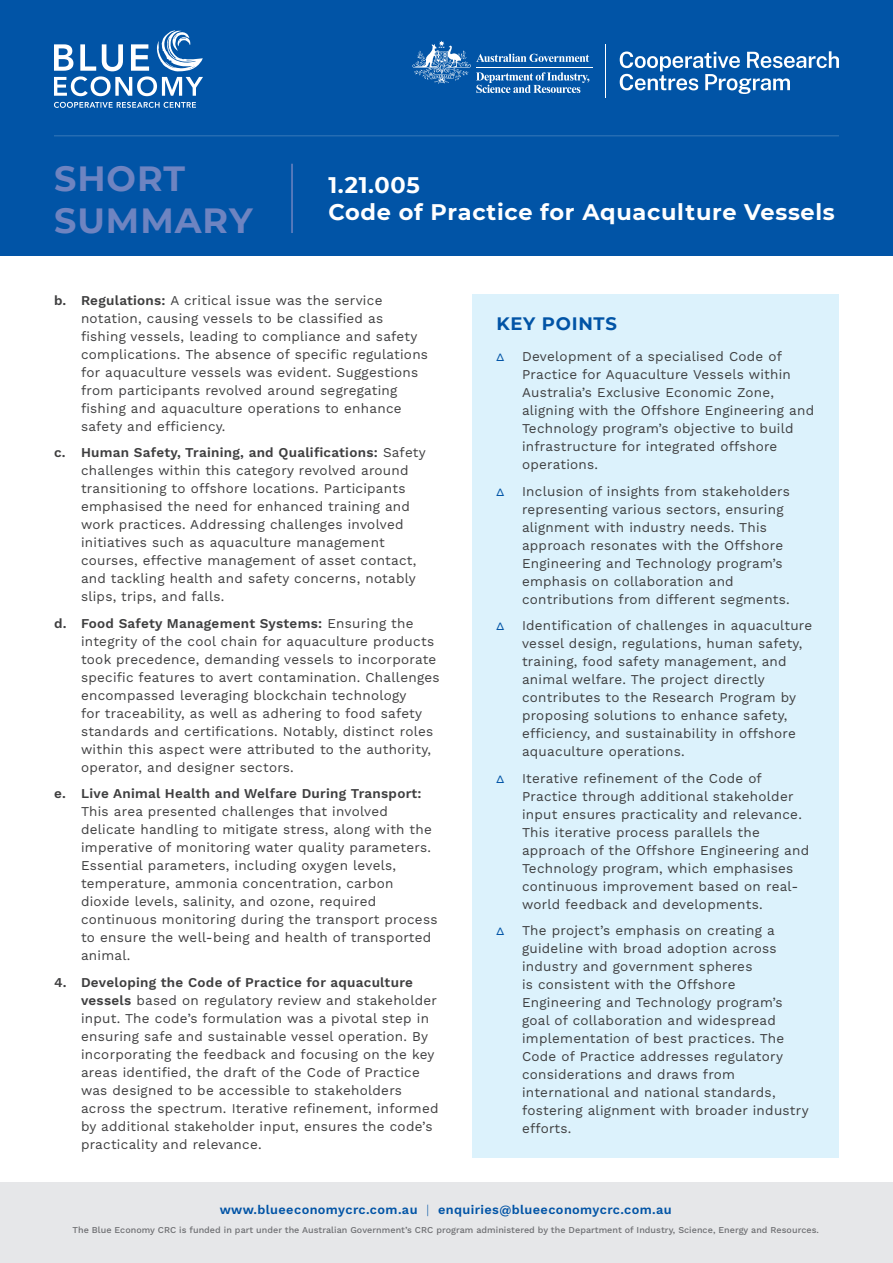
<style>
.page{position:relative;width:893px;height:1263px;background:#fff}
.page>*{position:absolute;margin:0;border:0;box-sizing:border-box;transform-origin:0 0}
.t1{font:700 34.95px/42px "Montserrat";letter-spacing:.03em;color:#6e84c1}
.t2{font:700 22.5px/27px "Montserrat";letter-spacing:.03em;color:#fff}
.t3{font:700 18px "Montserrat";letter-spacing:.04em;color:#0154a6}
.t4{font:13.5px/18px "Work Sans";letter-spacing:.02em;color:#3e3e3f}
.t5{font:600 13.5px "Work Sans";letter-spacing:.02em;color:#3e3e3f}
.t6{font:600 12.75px "Work Sans";letter-spacing:.03em;color:#0154a6}
.t7{font:500 10.5px "Montserrat";color:#0154a6}
.t8{font:500 9px "Work Sans";letter-spacing:.005em;color:#6c6d70}
.s1{font-weight:600}
.s2{font-weight:300}
</style>
<div class="page">
<div style="left:0;top:0;width:893px;height:255px;background:#0154a6"></div>
<svg style="left:54px;top:102px;width:142px;height:6px"></svg>
<svg style="left:54px;top:30px;width:149px;height:66px"></svg>
<hr style="left:54px;top:135px;width:785px;height:2px;background:#fff">
<div style="left:0;top:1182px;width:893px;height:81px;background:#e6e7e9"></div>
<hr style="left:291px;top:164px;width:2px;height:69px;background:#6e84c1">
<svg style="left:620px;top:51px;width:219px;height:43px"></svg>
<hr style="left:605px;top:44px;width:1px;height:54px;background:#fff">
<svg style="left:412px;top:41px;width:177px;height:52px"></svg>
<hr style="left:476px;top:67px;width:117px;height:1px;background:#fff">
<div style="left:472px;top:294px;width:367px;height:864px;background:#dcf2fc"></div>
<h1 class="t1" style="left:54px;top:156px;width:200px">SHORT<br>SUMMARY</h1>
<h2 class="t2" style="left:328px;top:170px;width:508px">1.21.005<br>Code of Practice for Aquaculture Vessels</h2>
<p class="t4" style="left:81px;top:291px;width:349px;text-indent:-27px"><span class="s1">b. Regulations:</span> A critical issue was the service notation, causing vessels to be classified as fishing vessels, leading to compliance and safety complications. The absence of specific regulations for aquaculture vessels was evident. Suggestions from participants revolved around segregating fishing and aquaculture operations to enhance safety and efficiency.</p>
<p class="t4" style="left:81px;top:443px;width:346px;text-indent:-27px"><span class="s1">c. Human Safety, Training, and Qualifications:</span> Safety challenges within this category revolved around transitioning to offshore locations. Participants emphasised the need for enhanced training and work practices. Addressing challenges involved initiatives such as aquaculture management courses, effective management of asset contact, and tackling health and safety concerns, notably slips, trips, and falls.</p>
<p class="t4" style="left:81px;top:613px;width:360px;text-indent:-27px"><span class="s1">d. Food Safety Management Systems:</span> Ensuring the integrity of the cool chain for aquaculture products took precedence, demanding vessels to incorporate specific features to avert contamination. Challenges encompassed leveraging blockchain technology<br>for traceability, as well as adhering to food safety standards and certifications. Notably, distinct roles within this aspect were attributed to the authority, operator, and designer sectors.</p>
<p class="t5" style="left:54px;top:783px;width:369px">e. Live Animal Health and Welfare During Transport:</p>
<p class="t4" style="left:81px;top:802px;width:358px">This area presented challenges that involved delicate handling to mitigate stress, along with the imperative of monitoring water quality parameters.<br>Essential parameters, including oxygen levels, temperature, ammonia concentration, carbon dioxide levels, salinity, and ozone, required continuous monitoring during the transport process to ensure the well-being and health of transported animal.</p>
<p class="t4" style="left:81px;top:972px;width:359px;text-indent:-27px"><span class="s1">4. Developing the Code of Practice for aquaculture vessels</span> based on regulatory review and stakeholder input. The code’s formulation was a pivotal step in ensuring safe and sustainable vessel operation. By incorporating the feedback and focusing on the key areas identified, the draft of the Code of Practice was designed to be accessible to stakeholders across the spectrum. Iterative refinement, informed by additional stakeholder input, ensures the code’s practicality and relevance.</p>
<h3 class="t3" style="left:496px;top:311px;width:122px">KEY POINTS</h3>
<p class="t7" style="left:496px;top:350px;width:9px">∆</p>
<p class="t4" style="left:522px;top:347px;width:294px">Development of a specialised Code of Practice for Aquaculture Vessels within Australia’s Exclusive Economic Zone, aligning with the Offshore Engineering and Technology program’s objective to build infrastructure for integrated offshore operations.</p>
<p class="t7" style="left:496px;top:485px;width:9px">∆</p>
<p class="t4" style="left:522px;top:481px;width:269px">Inclusion of insights from stakeholders representing various sectors, ensuring alignment with industry needs. This approach resonates with the Offshore Engineering and Technology program’s emphasis on collaboration and contributions from different segments.</p>
<p class="t7" style="left:496px;top:619px;width:9px">∆</p>
<p class="t4" style="left:522px;top:616px;width:292px">Identification of challenges in aquaculture vessel design, regulations, human safety, training, food safety management, and animal welfare. The project directly contributes to the Research Program by proposing solutions to enhance safety, efficiency, and sustainability in offshore aquaculture operations.</p>
<p class="t7" style="left:496px;top:772px;width:9px">∆</p>
<p class="t4" style="left:522px;top:768px;width:289px">Iterative refinement of the Code of Practice through additional stakeholder input ensures practicality and relevance.<br>This iterative process parallels the approach of the Offshore Engineering and Technology program, which emphasises continuous improvement based on real&shy;world feedback and developments.</p>
<p class="t7" style="left:496px;top:924px;width:9px">∆</p>
<p class="t4" style="left:522px;top:921px;width:288px">The project’s emphasis on creating a guideline with broad adoption across industry and government spheres<br>is consistent with the Offshore Engineering and Technology program’s goal of collaboration and widespread implementation of best practices. The Code of Practice addresses regulatory considerations and draws from international and national standards, fostering alignment with broader industry efforts.</p>
<p class="t6" style="left:220px;top:1200px;width:454px">www.blueeconomycrc.com.au <span class="s2">|</span> enquiries@blueeconomycrc.com.au</p>
<p class="t8" style="left:73px;top:1223px;width:748px">The Blue Economy CRC is funded in part under the Australian Government’s CRC program administered by the Department of Industry, Science, Energy and Resources.</p>
</div>
